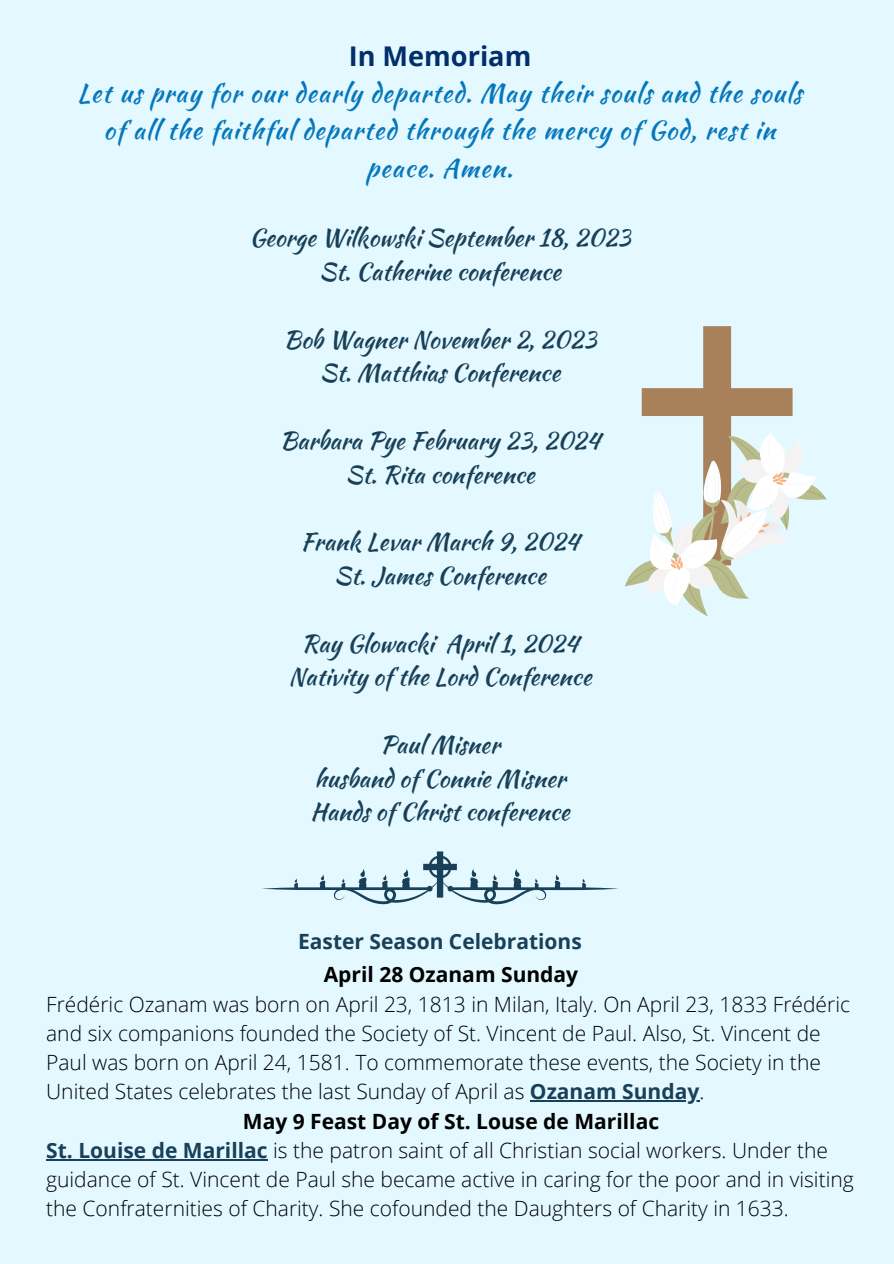
<style>
.page{position:relative;width:894px;height:1264px;background:#fff}
.page>*{position:absolute;margin:0;border:0;box-sizing:border-box;transform-origin:0 0}
.t1{font:700 27.15px "Open Sans";color:#022e69}
.t2{font:25.65px/37.2px "Kaushan Script";letter-spacing:.04em;color:#0777bc;text-align:center}
.t3{font:24.15px/33.8px "Kaushan Script";color:#184059;text-align:center}
.t4{font:300 21px "Open Sans";color:#000}
.t5{font:700 21px "Open Sans";color:#000}
.t6{font:700 21px "Open Sans";color:#184059}
.s1{font-weight:700;color:#184059}
</style>
<div class="page">
<div style="left:0;top:0;width:893px;height:1263px;background:#e3f9ff"></div>
<svg style="left:625px;top:326px;width:201px;height:290px"></svg>
<svg style="left:262px;top:851px;width:356px;height:53px"></svg>
<hr style="left:530px;top:1100px;width:169px;height:1px;background:#184059">
<hr style="left:46px;top:1158px;width:221px;height:2px;background:#184059">
<p class="t1" style="left:348px;top:37px;width:184px">In Memoriam</p>
<p class="t2" style="left:77px;top:74px;width:726px">Let us pray for our dearly departed. May their souls and the souls of all the faithful departed through the mercy of God, rest in peace. Amen.</p>
<p class="t3" style="left:249px;top:221px;width:383px">George Wilkowski September 18, 2023<br>St. Catherine conference</p>
<p class="t3" style="left:283px;top:322px;width:314px">Bob Wagner November 2, 2023<br>St. Matthias Conference</p>
<p class="t3" style="left:279px;top:423px;width:322px">Barbara Pye February 23, 2024<br>St. Rita conference</p>
<p class="t3" style="left:300px;top:525px;width:280px">Frank Levar March 9, 2024<br>St. James Conference</p>
<p class="t3" style="left:288px;top:626px;width:304px">Ray Glowacki April 1, 2024<br>Nativity of the Lord Conference</p>
<p class="t3" style="left:310px;top:727px;width:260px">Paul Misner<br>husband of Connie Misner<br>Hands of Christ conference</p>
<p class="t6" style="left:298px;top:926px;width:285px">Easter Season Celebrations</p>
<p class="t5" style="left:324px;top:959px;width:256px">April 28 Ozanam Sunday</p>
<p class="t4" style="left:46px;top:989px;width:805px">Frédéric Ozanam was born on April 23, 1813 in Milan, Italy. On April 23, 1833 Frédéric</p>
<p class="t4" style="left:46px;top:1018px;width:775px">and six companions founded the Society of St. Vincent de Paul. Also, St. Vincent de</p>
<p class="t4" style="left:46px;top:1047px;width:776px">Paul was born on April 24, 1581. To commemorate these events, the Society in the</p>
<p class="t4" style="left:46px;top:1076px;width:659px">United States celebrates the last Sunday of April as <span class="s1">Ozanam Sunday</span>.</p>
<p class="t5" style="left:243px;top:1106px;width:417px">May 9 Feast Day of St. Louse de Marillac</p>
<p class="t4" style="left:46px;top:1135px;width:783px"><span class="s1">St. Louise de Marillac</span> is the patron saint of all Christian social workers. Under the</p>
<p class="t4" style="left:46px;top:1164px;width:808px">guidance of St. Vincent de Paul she became active in caring for the poor and in visiting</p>
<p class="t4" style="left:46px;top:1193px;width:744px">the Confraternities of Charity. She cofounded the Daughters of Charity in 1633.</p>
</div>
